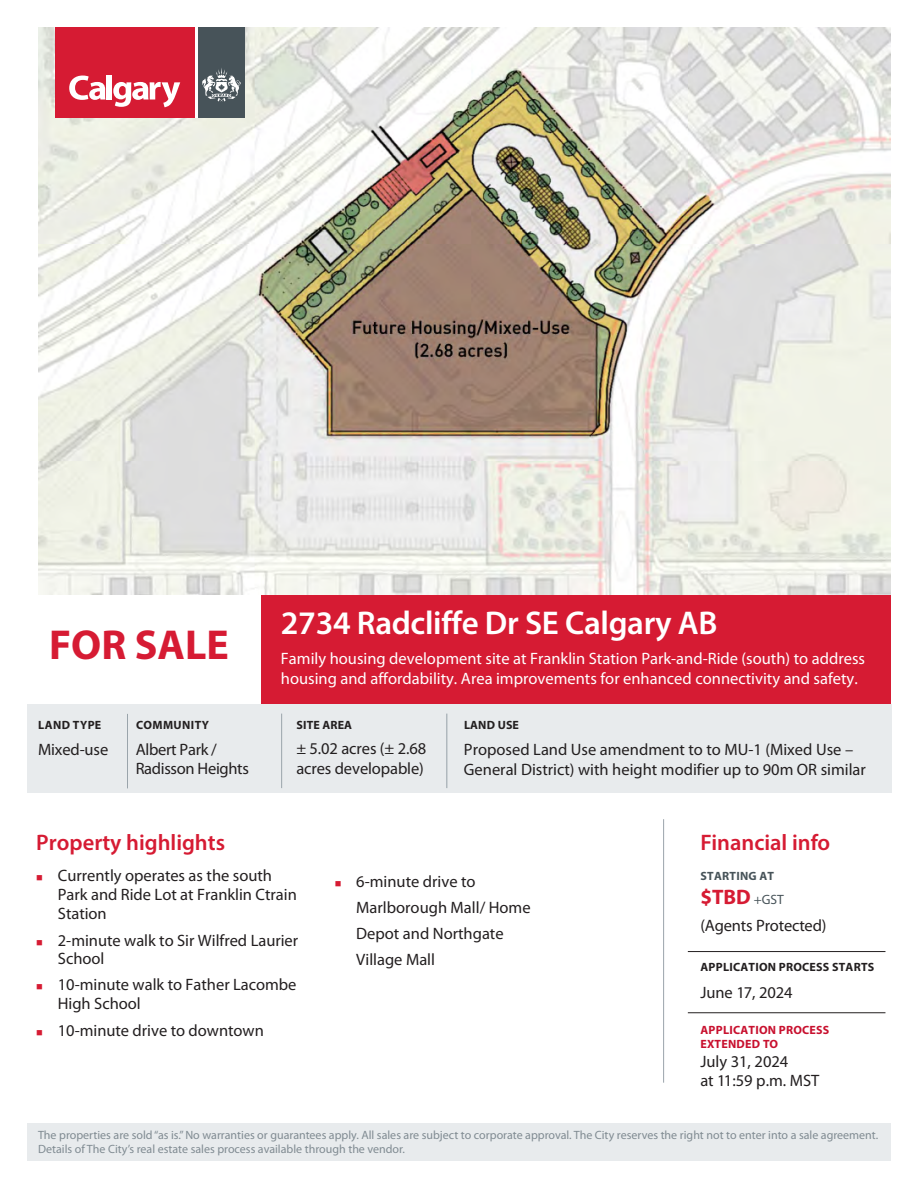
<style>
.page{position:relative;width:918px;height:1188px;background:#fff}
.page>*{position:absolute;margin:0;border:0;box-sizing:border-box;transform-origin:0 0}
.t1{font:700 42px "Myriad Pro";color:#d61b33}
.t2{font:600 33px "Myriad Pro";letter-spacing:-.01em;color:#fff}
.t3{font:600 22.5px "Myriad Pro";color:#d61b33}
.t4{font:700 21px "Myriad Pro";color:#d61b33}
.t5{font:16.5px/26.1px "Myriad Pro";color:#231f20}
.t6{font:16.5px/19.8px "Myriad Pro";color:#fff}
.t7{font:16.5px/19.8px "Myriad Pro";letter-spacing:-.02em;color:#231f20}
.t8{font:12px/14.4px "Myriad Pro";color:#808b92}
.t9{font:700 12px "Myriad Pro";letter-spacing:.02em;color:#231f20}
.t10{font:700 12px/13.8px "Myriad Pro";letter-spacing:.02em;color:#c8102e}
.t11{font:700 12px "Myriad Pro";letter-spacing:.02em;color:#475359}
.s1{color:#d61b33}
.s2{font-weight:400;font-size:13.5px;color:#475359}
</style>
<div class="page">
<div style="left:262px;top:588px;width:629px;height:116px;background:#d61b33"></div>
<img style="left:39px;top:28px;width:852px;height:566px">
<div style="left:55px;top:28px;width:140px;height:90px;background:#d61b33"></div>
<div style="left:198px;top:28px;width:47px;height:90px;background:#475359"></div>
<svg style="left:69px;top:76px;width:36px;height:24px"></svg>
<div style="left:107px;top:75px;width:5px;height:25px;background:#fff"></div>
<svg style="left:113px;top:82px;width:67px;height:25px"></svg>
<hr style="left:195px;top:28px;width:3px;height:90px;background:#fff">
<svg style="left:202px;top:68px;width:39px;height:33px"></svg>
<div style="left:27px;top:704px;width:864px;height:89px;background:#e8ebed"></div>
<div style="left:27px;top:1124px;width:864px;height:37px;background:#e8ebed"></div>
<hr style="left:688px;top:951px;width:197px;height:1px;background:#231f20">
<hr style="left:688px;top:1012px;width:197px;height:1px;background:#231f20">
<hr style="left:663px;top:819px;width:1px;height:264px;background:#9aa4ab">
<hr style="left:127px;top:714px;width:1px;height:74px;background:#9aa4ab">
<hr style="left:447px;top:714px;width:1px;height:74px;background:#9aa4ab">
<hr style="left:281px;top:714px;width:1px;height:74px;background:#9aa4ab">
<h1 class="t1" style="left:49px;top:618px;width:181px">FOR SALE</h1>
<p class="t9" style="left:38px;top:717px;width:65px">LAND TYPE</p>
<p class="t5" style="left:38px;top:736px;width:72px">Mixed-use</p>
<p class="t9" style="left:136px;top:717px;width:75px">COMMUNITY</p>
<p class="t7" style="left:136px;top:739px;width:115px">Albert Park /<br>Radisson Heights</p>
<h2 class="t2" style="left:281px;top:602px;width:438px">2734 Radcliffe Dr SE Calgary AB</h2>
<p class="t6" style="left:281px;top:648px;width:586px">Family housing development site at Franklin Station Park-and-Ride (south) to address housing and affordability. Area improvements for enhanced connectivity and safety.</p>
<p class="t9" style="left:297px;top:717px;width:57px">SITE AREA</p>
<p class="t5" style="left:296px;top:739px;width:131px;line-height:19.8px">± 5.02 acres (± 2.68 acres developable)</p>
<p class="t9" style="left:464px;top:717px;width:56px">LAND USE</p>
<p class="t5" style="left:464px;top:739px;width:403px;line-height:19.8px">Proposed Land Use amendment to to MU-1 (Mixed Use –<br>General District) with height modifier up to 90m OR similar</p>
<h3 class="t3" style="left:36px;top:828px;width:190px">Property highlights</h3>
<p class="t5" style="left:58px;top:866px;width:240px;line-height:19px;text-indent:-22px"><span class="s1">■</span> Currently operates as the south<br>Park and Ride Lot at Franklin Ctrain<br>Station</p>
<p class="t5" style="left:58px;top:931px;width:242px;line-height:18.5px;text-indent:-22px"><span class="s1">■</span> 2-minute walk to Sir Wilfred Laurier<br>School</p>
<p class="t5" style="left:58px;top:975px;width:240px;line-height:18.5px;text-indent:-22px"><span class="s1">■</span> 10-minute walk to Father Lacombe<br>High School</p>
<p class="t5" style="left:36px;top:1017px;width:229px"><span class="s1">■</span> 10-minute drive to downtown</p>
<p class="t5" style="left:356px;top:868px;width:176px;text-indent:-22px"><span class="s1">■</span> 6-minute drive to<br>Marlborough Mall/ Home<br>Depot and Northgate<br>Village Mall</p>
<h3 class="t3" style="left:700px;top:828px;width:131px">Financial info</h3>
<p class="t11" style="left:701px;top:868px;width:75px">STARTING AT</p>
<p class="t4" style="left:700px;top:883px;width:85px">$TBD <span class="s2">+GST</span></p>
<p class="t5" style="left:700px;top:912px;width:128px">(Agents Protected)</p>
<p class="t9" style="left:700px;top:960px;width:175px">APPLICATION PROCESS STARTS</p>
<p class="t5" style="left:700px;top:979px;width:94px">June 17, 2024</p>
<p class="t10" style="left:700px;top:1023px;width:131px">APPLICATION PROCESS<br>EXTENDED TO</p>
<p class="t5" style="left:700px;top:1051px;width:121px;line-height:19.8px">July 31, 2024<br>at 11:59 p.m. MST</p>
<p class="t8" style="left:38px;top:1127px;width:842px">The properties are sold “as is.” No warranties or guarantees apply. All sales are subject to corporate approval. The City reserves the right not to enter into a sale agreement.<br>Details of The City’s real estate sales process available through the vendor.</p>
</div>
